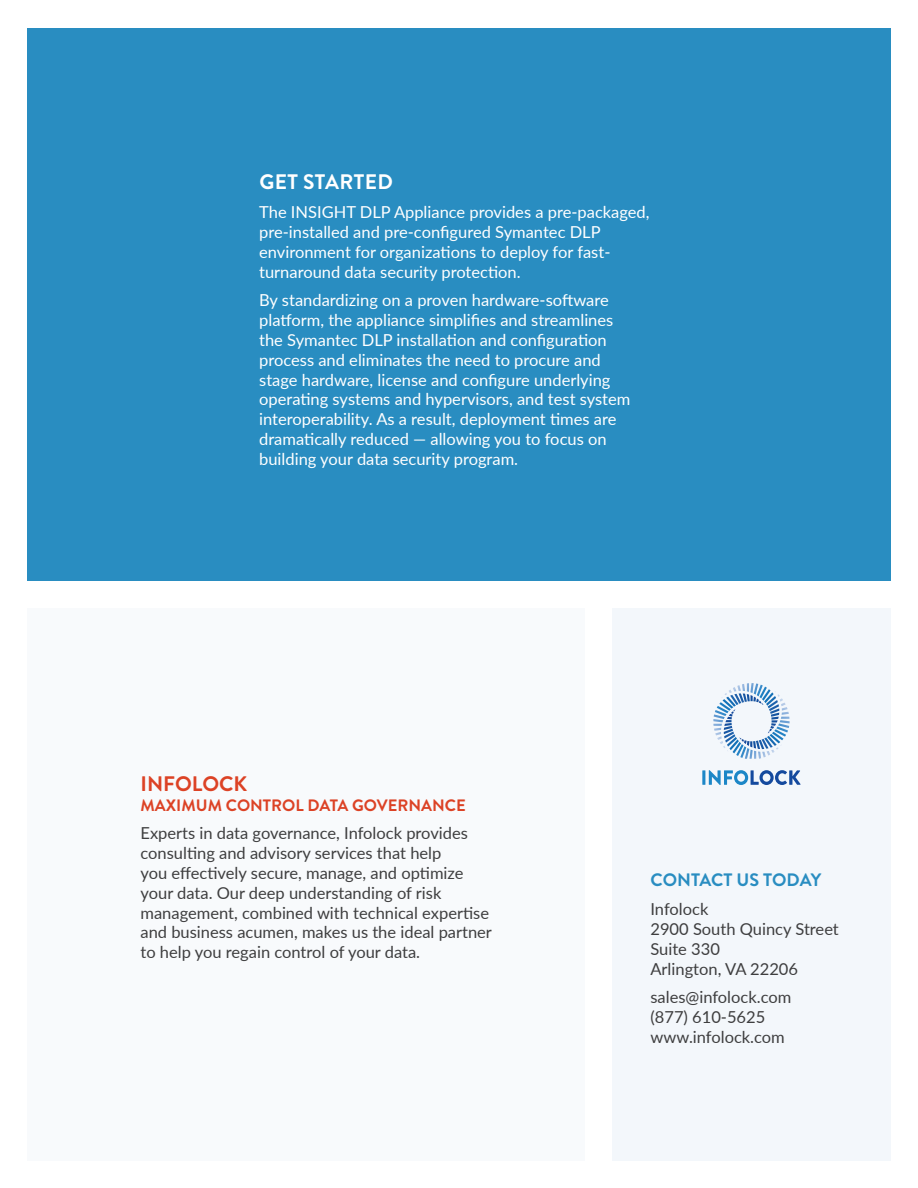
<style>
.page{position:relative;width:918px;height:1188px;background:#fff}
.page>*{position:absolute;margin:0;border:0;box-sizing:border-box;transform-origin:0 0}
.heading{font:700 21px "Brandon Grotesque";letter-spacing:.02em;color:#fff}
.heading2{font:700 21px "Brandon Grotesque";color:#dc4225}
.heading2-2{font:700 18px "Brandon Grotesque";letter-spacing:-.005em;color:#298dc1}
.t1{font:16.5px/19.8px "Lato";color:#fff}
.t2{font:16.5px/19.8px "Lato";color:#3e3e3f}
.heading2-3{font:700 16.5px "Brandon Grotesque";color:#dc4225}
</style>
<div class="page">
<div style="left:27px;top:28px;width:864px;height:553px;background:#298dc1"></div>
<div style="left:27px;top:608px;width:558px;height:553px;background:#f8fafc"></div>
<div style="left:612px;top:608px;width:279px;height:553px;background:#f3f7fb"></div>
<svg style="left:713px;top:683px;width:77px;height:76px"></svg>
<hr style="left:702px;top:770px;width:3px;height:15px;background:#1c87c7">
<svg style="left:709px;top:770px;width:92px;height:15px"></svg>
<p class="heading" style="left:259px;top:167px;width:135px">GET STARTED</p>
<p class="t1" style="left:259px;top:202px;width:392px">The INSIGHT DLP Appliance provides a pre-packaged, pre-installed and pre-configured Symantec DLP environment for organizations to deploy for fast&shy;turnaround data security protection.</p>
<p class="t1" style="left:259px;top:290px;width:373px">By standardizing on a proven hardware-software platform, the appliance simplifies and streamlines the Symantec DLP installation and configuration process and eliminates the need to procure and stage hardware, license and configure underlying operating systems and hypervisors, and test system interoperability. As a result, deployment times are dramatically reduced — allowing you to focus on building your data security program.</p>
<p class="heading2" style="left:141px;top:769px;width:108px">INFOLOCK</p>
<p class="heading2-3" style="left:141px;top:793px;width:327px">MAXIMUM CONTROL DATA GOVERNANCE</p>
<p class="t2" style="left:141px;top:823px;width:353px">Experts in data governance, Infolock provides consulting and advisory services that help<br>you effectively secure, manage, and optimize your data. Our deep understanding of risk management, combined with technical expertise and business acumen, makes us the ideal partner to help you regain control of your data.</p>
<p class="heading2-2" style="left:651px;top:868px;width:172px">CONTACT US TODAY</p>
<p class="t2" style="left:651px;top:899px;width:190px">Infolock<br>2900 South Quincy Street<br>Suite 330<br>Arlington, VA 22206</p>
<p class="t2" style="left:651px;top:987px;width:142px">sales@infolock.com (877) 610-5625 www.infolock.com</p>
</div>
